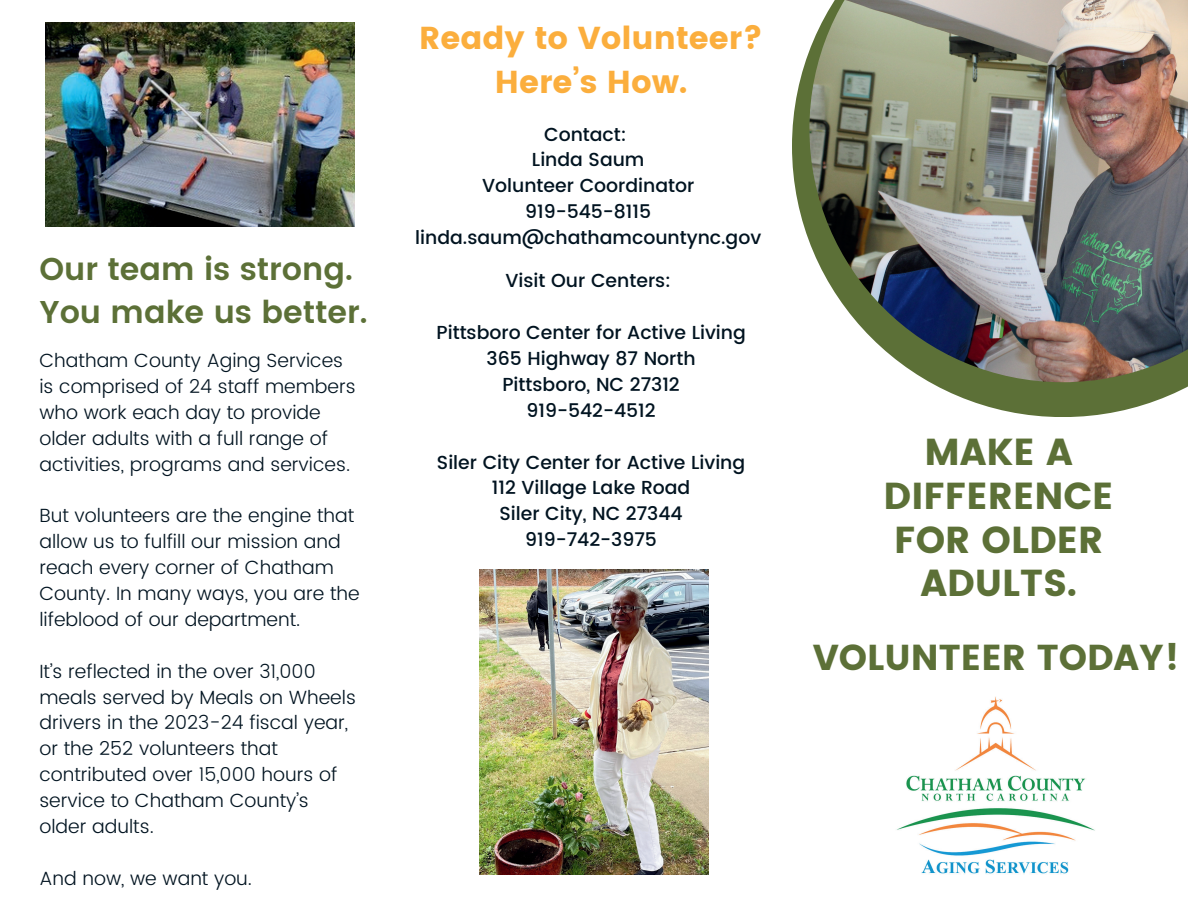
<style>
.page{position:relative;width:1188px;height:918px;background:#fff}
.page>*{position:absolute;margin:0;border:0;box-sizing:border-box;transform-origin:0 0}
.t1{font:37.5px/43.8px "Poppins";color:#5c7037;text-align:center}
.t2{font:36px "Poppins";color:#5c7037}
.t3{font:31.65px/43.8px "Poppins";color:#fbae3d;text-align:center}
.t4{font:600 31.5px/43.8px "Poppins";color:#5c7037}
.t5{font:300 19.05px/25.8px "Poppins";color:#011320}
.t6{font:500 18.75px/25.8px "Poppins";color:#011320;text-align:center}
</style>
<div class="page">
<svg style="left:792px;top:52px;width:396px;height:365px"></svg>
<img style="left:809px;top:0;width:379px;height:382px">
<img style="left:46px;top:22px;width:309px;height:205px">
<img style="left:480px;top:569px;width:228px;height:305px">
<img style="left:896px;top:697px;width:199px;height:177px">
<h3 class="t4" style="left:39px;top:248px;width:330px">Our team is strong.<br>You make us better.</h3>
<p class="t5" style="left:39px;top:348px;width:318px">Chatham County Aging Services is comprised of 24 staff members who work each day to provide older adults with a full range of activities, programs and services.</p>
<p class="t5" style="left:39px;top:504px;width:322px">But volunteers are the engine that allow us to fulfill our mission and reach every corner of Chatham<br>County. In many ways, you are the lifeblood of our department.</p>
<p class="t5" style="left:39px;top:659px;width:318px">It’s reflected in the over 31,000 meals served by Meals on Wheels drivers in the 2023-24 fiscal year, or the 252 volunteers that contributed over 15,000 hours of service to Chatham County’s older adults.</p>
<p class="t5" style="left:39px;top:866px;width:214px">And now, we want you.</p>
<h3 class="t3" style="left:419px;top:17px;width:345px">Ready to Volunteer?<br>Here’s How.</h3>
<p class="t6" style="left:415px;top:122px;width:347px">Contact:<br>Linda Saum<br>Volunteer Coordinator<br>919-545-8115 linda.saum@chathamcountync.gov</p>
<p class="t6" style="left:506px;top:268px;width:167px">Visit Our Centers:</p>
<p class="t6" style="left:437px;top:320px;width:311px">Pittsboro Center for Active Living<br>365 Highway 87 North<br>Pittsboro, NC 27312<br>919-542-4512</p>
<p class="t6" style="left:437px;top:450px;width:310px">Siler City Center for Active Living<br>112 Village Lake Road<br>Siler City, NC 27344<br>919-742-3975</p>
<h1 class="t1" style="left:884px;top:430px;width:232px">MAKE A<br>DIFFERENCE<br>FOR OLDER<br>ADULTS.</h1>
<h2 class="t2" style="left:813px;top:637px;width:368px">VOLUNTEER TODAY!</h2>
</div>
